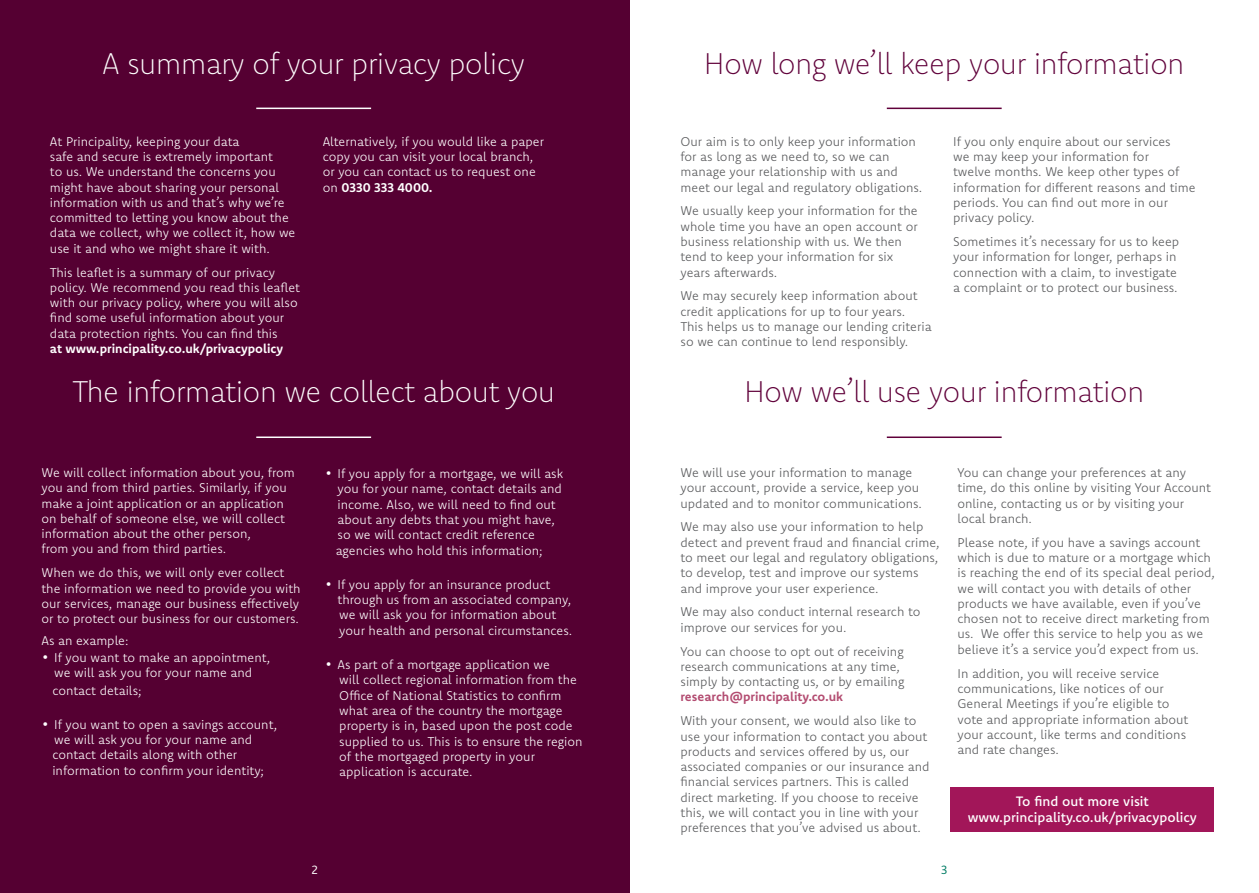
<style>
.page{position:relative;width:1259px;height:893px;background:#fff}
.page>*{position:absolute;margin:0;border:0;box-sizing:border-box;transform-origin:0 0}
.Heading_1_-_cover{font:200 30px "Komet";letter-spacing:-.025em;color:#fff}
.Heading_1_-_cover-2{font:200 30px "Komet";letter-spacing:-.025em;color:#60003a}
.Intermediary{font:500 13.65px "Komet";color:#fff}
.t1{font:300 12.75px/15.3px "Komet";color:#57585a}
.Intro_line_left_A5{font:300 12.75px/15.3px "Komet";color:#fff}
.Page_Numbers{font:12px "Komet";color:#fff}
.Page_Numbers-2{font:12px "Komet";color:#007c64}
.s1{font-weight:700}
.s2{font-weight:200;font-size:14.25px}
.s3{font-weight:700;color:#b34c71}
</style>
<div class="page">
<div style="left:0;top:0;width:629px;height:893px;background:#550032"></div>
<div style="left:950px;top:787px;width:263px;height:44px;background:#a21659"></div>
<hr style="left:887px;top:108px;width:114px;height:1px;background:#60003a">
<hr style="left:256px;top:108px;width:115px;height:1px;background:#fff">
<hr style="left:256px;top:436px;width:115px;height:2px;background:#fff">
<hr style="left:887px;top:436px;width:114px;height:2px;background:#60003a">
<p class="Heading_1_-_cover" style="left:102px;top:44px;width:424px">A summary of your privacy policy</p>
<p class="Heading_1_-_cover-2" style="left:704px;top:44px;width:482px">How long we’ll keep your information</p>
<p class="Intro_line_left_A5" style="left:50px;top:133px;width:247px">At Principality, keeping your data<br>safe and secure is extremely important<br>to us. We understand the concerns you might have about sharing your personal information with us and that’s why we’re committed to letting you know about the data we collect, why we collect it, how we use it and who we might share it with.</p>
<p class="Intro_line_left_A5" style="left:50px;top:264px;width:252px">This leaflet is a summary of our privacy policy. We recommend you read this leaflet with our privacy policy, where you will also find some useful information about your data protection rights. You can find this<br><span class="s1">at www.principality.co.uk/privacypolicy</span></p>
<p class="Intro_line_left_A5" style="left:323px;top:133px;width:223px">Alternatively, if you would like a paper copy you can visit your local branch, or you can contact us to request one on <span class="s1">0330 333 4000.</span></p>
<p class="t1" style="left:680px;top:133px;width:243px">Our aim is to only keep your information for as long as we need to, so we can manage your relationship with us and meet our legal and regulatory obligations.</p>
<p class="t1" style="left:680px;top:203px;width:239px">We usually keep your information for the whole time you have an open account or business relationship with us. We then tend to keep your information for six years afterwards.</p>
<p class="t1" style="left:680px;top:288px;width:253px">We may securely keep information about credit applications for up to four years.<br>This helps us to manage our lending criteria so we can continue to lend responsibly.</p>
<p class="t1" style="left:953px;top:133px;width:244px">If you only enquire about our services<br>we may keep your information for<br>twelve months. We keep other types of information for different reasons and time periods. You can find out more in our privacy policy.</p>
<p class="t1" style="left:953px;top:233px;width:227px">Sometimes it’s necessary for us to keep your information for longer, perhaps in connection with a claim, to investigate a complaint or to protect our business.</p>
<p class="Heading_1_-_cover" style="left:72px;top:372px;width:485px">The information we collect about you</p>
<p class="Heading_1_-_cover-2" style="left:744px;top:372px;width:402px">How we’ll use your information</p>
<p class="Intro_line_left_A5" style="left:41px;top:464px;width:255px">We will collect information about you, from you and from third parties. Similarly, if you make a joint application or an application on behalf of someone else, we will collect information about the other person,<br>from you and from third parties.</p>
<p class="Intro_line_left_A5" style="left:41px;top:565px;width:261px">When we do this, we will only ever collect the information we need to provide you with our services, manage our business effectively or to protect our business for our customers.</p>
<p class="Intro_line_left_A5" style="left:41px;top:632px;width:89px">As an example:</p>
<p class="Intro_line_left_A5" style="left:41px;top:650px;width:230px;text-align:center"><span class="s2">•</span> If you want to make an appointment, we will ask you for your name and</p>
<p class="Intro_line_left_A5" style="left:52px;top:682px;width:91px">contact details;</p>
<p class="Intro_line_left_A5" style="left:52px;top:716px;width:226px;text-indent:-11px"><span class="s2">•</span> If you want to open a savings account, we will ask you for your name and contact details along with other information to confirm your identity;</p>
<p class="Intro_line_left_A5" style="left:336px;top:466px;width:229px;text-indent:-11px"><span class="s2">•</span> If you apply for a mortgage, we will ask you for your name, contact details and income. Also, we will need to find out about any debts that you might have, so we will contact credit reference agencies who hold this information;</p>
<p class="Intro_line_left_A5" style="left:337px;top:576px;width:236px;text-indent:-13px"><span class="s2">•</span> If you apply for an insurance product through us from an associated company, we will ask you for information about your health and personal circumstances.</p>
<p class="Intro_line_left_A5" style="left:339px;top:657px;width:245px;text-indent:-14px"><span class="s2">•</span> As part of a mortgage application we<br>will collect regional information from the Office of National Statistics to confirm what area of the country the mortgage property is in, based upon the post code supplied to us. This is to ensure the region of the mortgaged property in your application is accurate.</p>
<p class="t1" style="left:680px;top:464px;width:243px">We will use your information to manage your account, provide a service, keep you updated and to monitor communications.</p>
<p class="t1" style="left:680px;top:519px;width:260px">We may also use your information to help detect and prevent fraud and financial crime, to meet our legal and regulatory obligations, to develop, test and improve our systems and improve your user experience.</p>
<p class="t1" style="left:680px;top:604px;width:241px">We may also conduct internal research to improve our services for you.</p>
<p class="t1" style="left:680px;top:643px;width:225px">You can choose to opt out of receiving research communications at any time, simply by contacting us, or by emailing <span class="s3">research@principality.co.uk</span></p>
<p class="t1" style="left:680px;top:713px;width:250px">With your consent, we would also like to use your information to contact you about products and services offered by us, our associated companies or our insurance and financial services partners. This is called direct marketing. If you choose to receive this, we will contact you in line with your preferences that you’ve advised us about.</p>
<p class="t1" style="left:957px;top:464px;width:255px">You can change your preferences at any time, do this online by visiting Your Account online, contacting us or by visiting your local branch.</p>
<p class="t1" style="left:957px;top:534px;width:259px">Please note, if you have a savings account which is due to mature or a mortgage which is reaching the end of its special deal period, we will contact you with details of other products we have available, even if you’ve chosen not to receive direct marketing from us. We offer this service to help you as we believe it’s a service you’d expect from us.</p>
<p class="t1" style="left:957px;top:665px;width:232px">In addition, you will receive service communications, like notices of our General Meetings if you’re eligible to vote and appropriate information about your account, like terms and conditions and rate changes.</p>
<p class="Intermediary" style="left:1016px;top:792px;width:134px">To find out more visit</p>
<p class="Intermediary" style="left:968px;top:808px;width:230px">www.principality.co.uk/privacypolicy</p>
<p class="Page_Numbers" style="left:312px;top:862px;width:7px">2</p>
<p class="Page_Numbers-2" style="left:941px;top:862px;width:8px">3</p>
</div>
